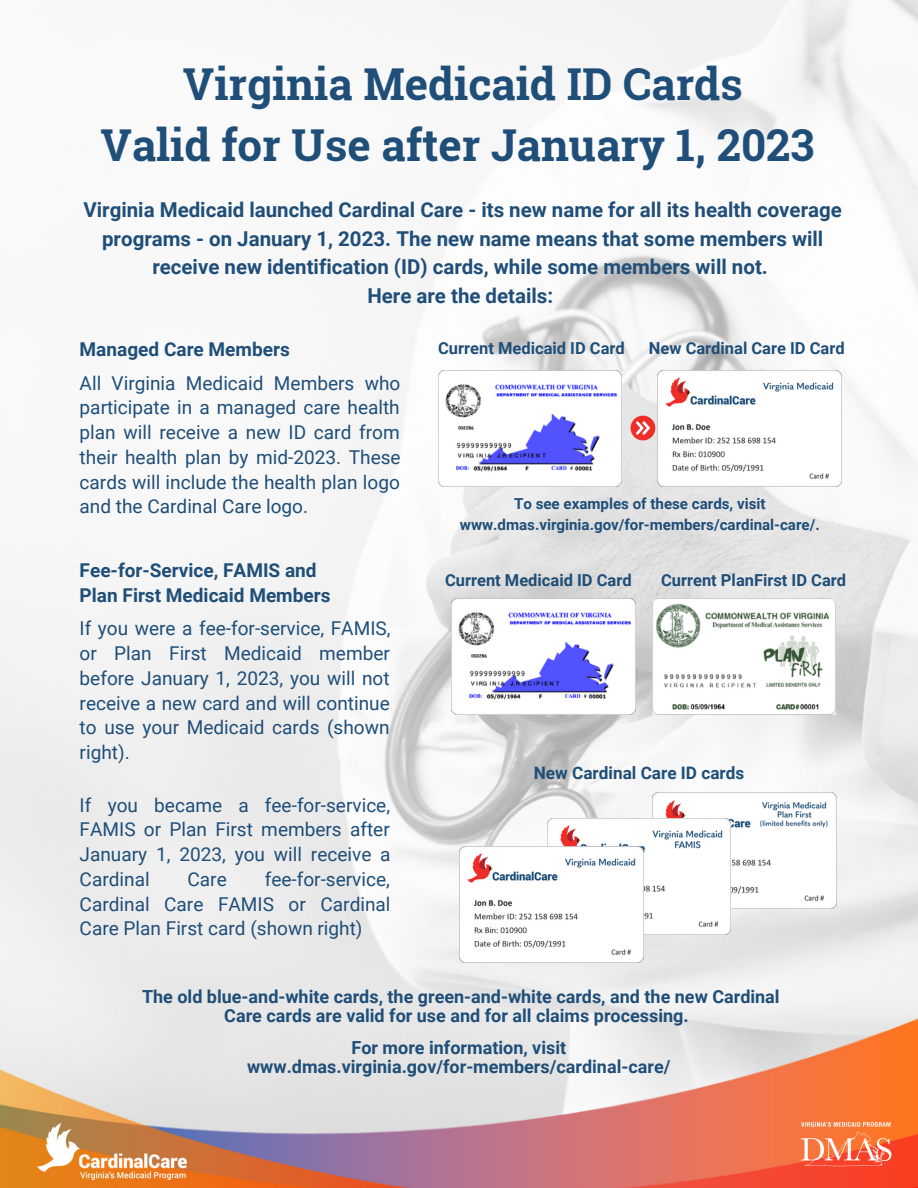
<style>
.page{position:relative;width:918px;height:1188px;background:#fff}
.page>*{position:absolute;margin:0;border:0;box-sizing:border-box;transform-origin:0 0}
.t1{font:700 43.95px/60.8px "Roboto Slab";color:#1f4e78;text-align:center}
.t2{font:700 20.55px/28.5px "Roboto";color:#1f4e78;text-align:center}
.t3{font:19.05px/24.8px "Roboto";color:#1f4e78;text-align:justify}
.t4{font:700 19.05px/24.8px "Roboto";color:#1f4e78}
.t5{font:700 18px/19.2px "Roboto";color:#1f4e78;text-align:center}
.t6{font:700 17.25px "Roboto";color:#1f4e78}
.t7{font:700 16.5px "Roboto";color:#1f4e78}
.t8{font:700 15.15px/20.9px "Roboto";color:#1f4e78;text-align:center}
</style>
<div class="page">
<img style="left:0;top:0;width:918px;height:1016px">
<img style="left:0;top:1016px;width:918px;height:172px">
<img style="left:794px;top:1115px;width:102px;height:64px">
<img style="left:38px;top:1123px;width:148px;height:57px">
<img style="left:653px;top:792px;width:183px;height:116px">
<img style="left:547px;top:818px;width:184px;height:116px">
<img style="left:460px;top:846px;width:183px;height:116px">
<img style="left:658px;top:371px;width:183px;height:116px">
<img style="left:652px;top:599px;width:184px;height:116px">
<img style="left:438px;top:371px;width:184px;height:115px">
<svg style="left:631px;top:416px;width:24px;height:24px"></svg>
<img style="left:452px;top:599px;width:183px;height:116px">
<h1 class="t1" style="left:101px;top:53px;width:715px">Virginia Medicaid ID Cards<br>Valid for Use after January 1, 2023</h1>
<p class="t2" style="left:83px;top:196px;width:760px">Virginia Medicaid launched Cardinal Care - its new name for all its health coverage programs - on January 1, 2023. The new name means that some members will receive new identification (ID) cards, while some members will not.<br>Here are the details:</p>
<p class="t4" style="left:80px;top:337px;width:212px">Managed Care Members</p>
<p class="t3" style="left:80px;top:371px;width:323px">All Virginia Medicaid Members who participate in a managed care health plan will receive a new ID card from their health plan by mid-2023. These cards will include the health plan logo and the Cardinal Care logo.</p>
<p class="t4" style="left:80px;top:558px;width:252px">Fee-for-Service, FAMIS and<br>Plan First Medicaid Members</p>
<p class="t3" style="left:80px;top:617px;width:312px">If you were a fee-for-service, FAMIS, or Plan First Medicaid member before January 1, 2023, you will not receive a new card and will continue to use your Medicaid cards (shown right).</p>
<p class="t3" style="left:80px;top:793px;width:312px">If you became a fee-for-service, FAMIS or Plan First members after January 1, 2023, you will receive a Cardinal</p>
<p class="t3" style="left:80px;top:867px;width:312px;text-indent:185px">fee-for-service, Cardinal Care FAMIS or Cardinal Care Plan First card (shown right)</p>
<p class="t3" style="left:188px;top:867px;width:41px">Care</p>
<p class="t7" style="left:438px;top:339px;width:188px">Current Medicaid ID Card</p>
<p class="t7" style="left:649px;top:339px;width:197px">New Cardinal Care ID Card</p>
<p class="t8" style="left:460px;top:493px;width:361px">To see examples of these cards, visit www.dmas.virginia.gov/for-members/cardinal-care/.</p>
<p class="t7" style="left:445px;top:571px;width:188px">Current Medicaid ID Card</p>
<p class="t7" style="left:661px;top:571px;width:187px">Current PlanFirst ID Card</p>
<p class="t6" style="left:534px;top:763px;width:212px">New Cardinal Care ID cards</p>
<p class="t5" style="left:142px;top:987px;width:639px">The old blue-and-white cards, the green-and-white cards, and the new Cardinal<br>Care cards are valid for use and for all claims processing.</p>
<p class="t5" style="left:247px;top:1038px;width:425px">For more information, visit www.dmas.virginia.gov/for-members/cardinal-care/</p>
</div>
